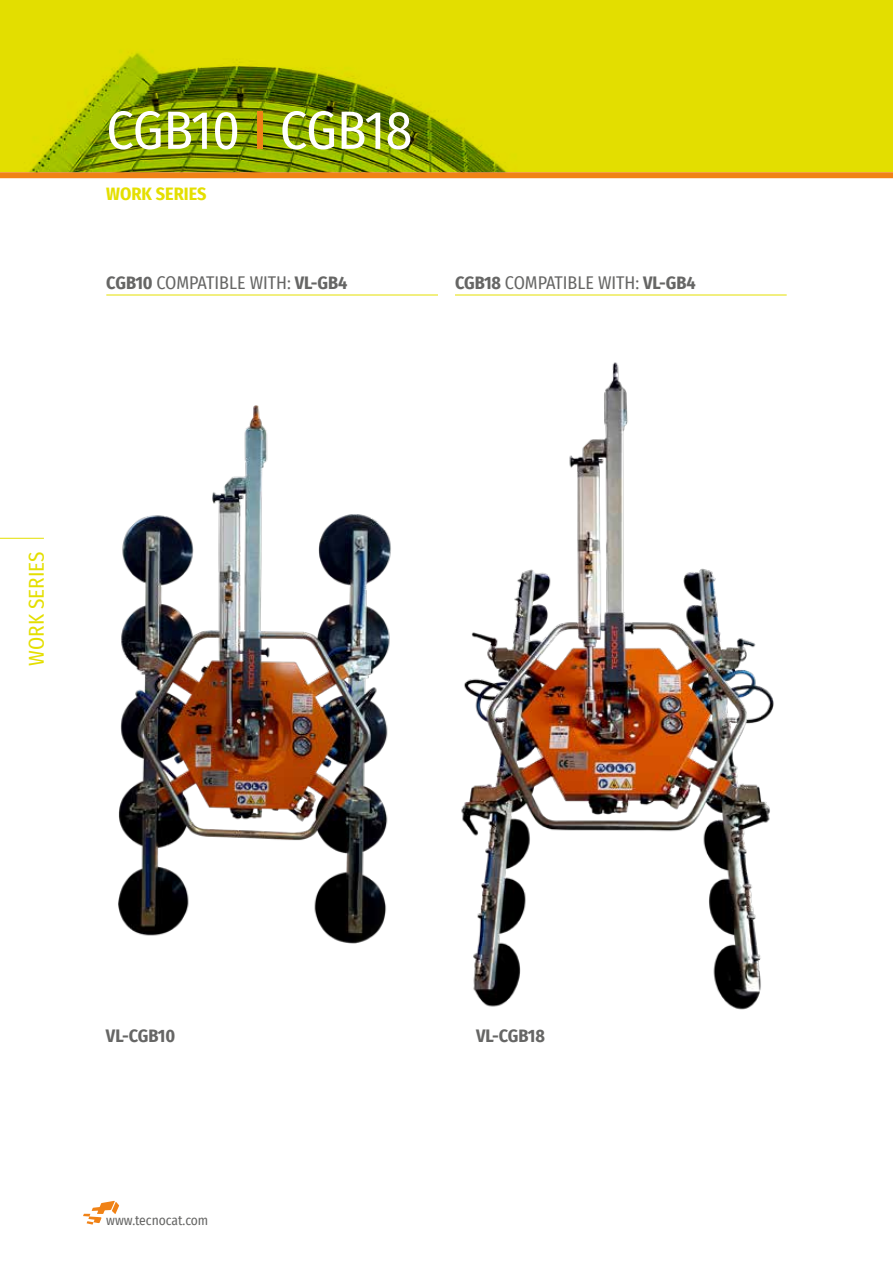
<style>
.page{position:relative;width:893px;height:1263px;background:#fff}
.page>*{position:absolute;margin:0;border:0;box-sizing:border-box;transform-origin:0 0}
.t1{font:54px "Fira Sans Condensed";letter-spacing:-.01em;color:#fff}
.t2{font:21px "Fira Sans Condensed";color:#e4df00}
.t3{font:18px "Fira Sans Condensed";color:#666665}
.t4{font:700 18px "Fira Sans Condensed";color:#666665}
.t5{font:700 18px "Fira Sans Condensed";color:#e4df00}
.t6{font:13.5px "Fira Sans Condensed";color:#666665}
.s1{color:#f08216}
.s2{font-weight:700}
</style>
<div class="page">
<svg style="left:83px;top:1200px;width:36px;height:24px"></svg>
<svg style="left:0;top:0;width:893px;height:172px;background:#c8cb00"></svg>
<hr style="left:106px;top:295px;width:332px;height:1px;background:#e4df00">
<hr style="left:455px;top:295px;width:332px;height:1px;background:#e4df00">
<hr style="left:0;top:538px;width:44px;height:1px;background:#e4df00">
<div style="left:0;top:172px;width:893px;height:6px;background:#f08216"></div>
<img style="left:465px;top:362px;width:309px;height:648px">
<img style="left:118px;top:406px;width:347px;height:538px">
<h1 class="t1" style="left:106px;top:89px;width:308px">CGB10 <span class="s1">I</span> CGB18</h1>
<p class="t5" style="left:106px;top:178px;width:102px">WORK SERIES</p>
<p class="t3" style="left:106px;top:269px;width:242px"><span class="s2">CGB10</span> COMPATIBLE WITH: <span class="s2">VL-GB4</span></p>
<p class="t3" style="left:455px;top:269px;width:242px"><span class="s2">CGB18</span> COMPATIBLE WITH: <span class="s2">VL-GB4</span></p>
<p class="t2" style="left:21px;top:665px;width:115px;rotate:-90deg">WORK SERIES</p>
<p class="t4" style="left:106px;top:1020px;width:71px">VL-CGB10</p>
<p class="t6" style="left:106px;top:1210px;width:104px">www.tecnocat.com</p>
<p class="t4" style="left:476px;top:1020px;width:70px">VL-CGB18</p>
</div>
